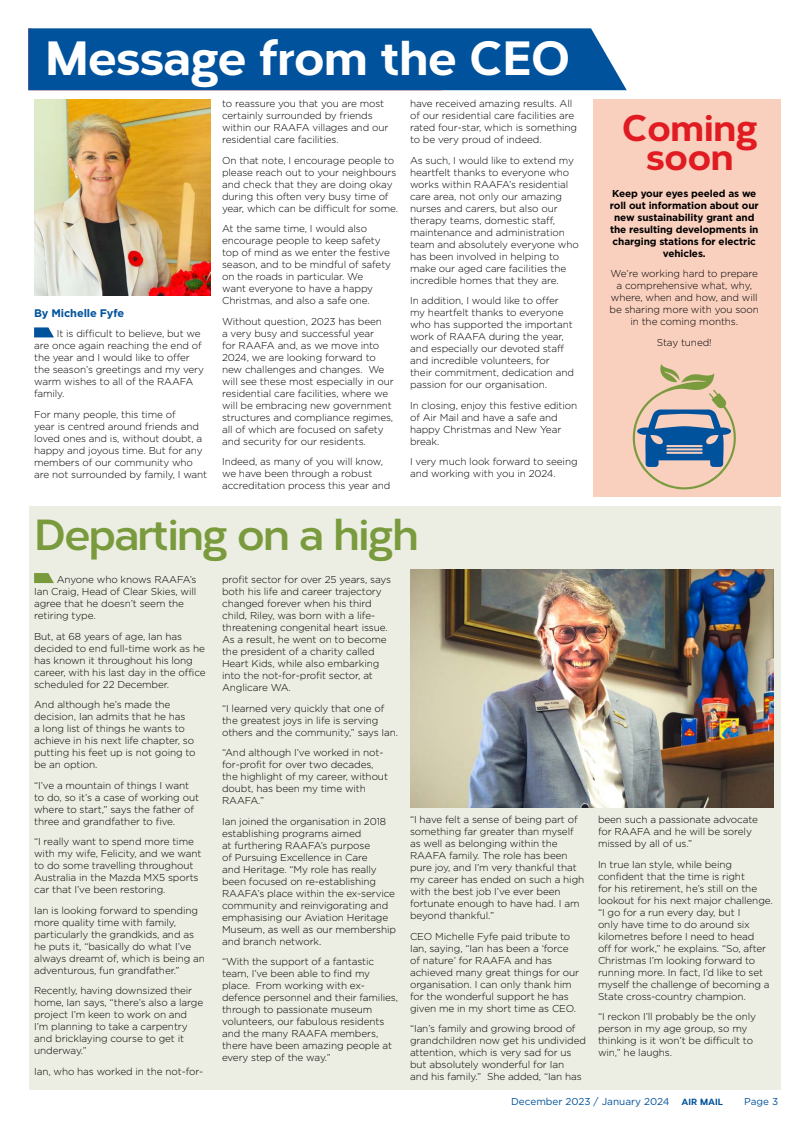
<style>
.page{position:relative;width:808px;height:1134px;background:#fff}
.page>*{position:absolute;margin:0;border:0;box-sizing:border-box;transform-origin:0 0}
.t1{font:800 48px "Corbert";letter-spacing:-.01em;color:#fff}
.t2{font:700 43.5px "Corbert";letter-spacing:-.04em;color:#799b3d}
.t3{font:800 37px/29px "Corbert";letter-spacing:-.01em;color:#e11b22;text-align:center}
.t4{font:700 11px "Gotham";letter-spacing:-.01em;color:#00529c}
.t5{font:300 10px/12px "Gotham";letter-spacing:-.01em;color:#000}
.t6{font:700 10px/12px "Gotham";letter-spacing:-.01em;color:#000;text-align:center}
.t7{font:10px "Gotham";color:#00529c}
.s1{font-family:"Corbert";font-weight:800;font-size:9px}
</style>
<div class="page">
<div style="left:29px;top:507px;width:752px;height:583px;background:#eceee3"></div>
<div style="left:28px;top:28px;width:599px;height:62px;background:#00529c"></div>
<svg style="left:34px;top:327px;width:20px;height:10px"></svg>
<img style="left:34px;top:99px;width:176px;height:197px">
<svg style="left:34px;top:573px;width:20px;height:10px"></svg>
<img style="left:410px;top:569px;width:364px;height:239px">
<div style="left:593px;top:100px;width:188px;height:397px;background:#f9cfbe"></div>
<svg style="left:633px;top:364px;width:103px;height:125px"></svg>
<h1 class="t1" style="left:45px;top:20px;width:526px">Message from the CEO</h1>
<p class="t4" style="left:34px;top:307px;width:92px">By Michelle Fyfe</p>
<p class="t5" style="left:34px;top:328px;width:171px;text-indent:23px">It is difficult to believe, but we are once again reaching the end of the year and I would like to offer the season’s greetings and my very warm wishes to all of the RAAFA family.</p>
<p class="t5" style="left:34px;top:408px;width:175px">For many people, this time of<br>year is centred around friends and loved ones and is, without doubt, a happy and joyous time. But for any members of our community who are not surrounded by family, I want</p>
<p class="t5" style="left:222px;top:97px;width:168px">to reassure you that you are most certainly surrounded by friends within our RAAFA villages and our residential care facilities.</p>
<p class="t5" style="left:222px;top:154px;width:177px">On that note, I encourage people to please reach out to your neighbours and check that they are doing okay during this often very busy time of year, which can be difficult for some.</p>
<p class="t5" style="left:222px;top:222px;width:171px">At the same time, I would also encourage people to keep safety top of mind as we enter the festive season, and to be mindful of safety on the roads in particular. We<br>want everyone to have a happy<br>Christmas, and also a safe one.</p>
<p class="t5" style="left:222px;top:315px;width:173px">Without question, 2023 has been<br>a very busy and successful year<br>for RAAFA and, as we move into<br>2024, we are looking forward to new challenges and changes. We will see these most especially in our residential care facilities, where we will be embracing new government structures and compliance regimes, all of which are focused on safety and security for our residents.</p>
<p class="t5" style="left:222px;top:455px;width:170px">Indeed, as many of you will know, we have been through a robust accreditation process this year and</p>
<p class="t5" style="left:410px;top:97px;width:169px">have received amazing results. All of our residential care facilities are rated four-star, which is something to be very proud of indeed.</p>
<p class="t5" style="left:410px;top:154px;width:170px">As such, I would like to extend my heartfelt thanks to everyone who works within RAAFA’s residential care area, not only our amazing nurses and carers, but also our therapy teams, domestic staff, maintenance and administration team and absolutely everyone who has been involved in helping to make our aged care facilities the incredible homes that they are.</p>
<p class="t5" style="left:410px;top:294px;width:166px">In addition, I would like to offer my heartfelt thanks to everyone who has supported the important work of RAAFA during the year, and especially our devoted staff and incredible volunteers, for their commitment, dedication and passion for our organisation.</p>
<p class="t5" style="left:410px;top:399px;width:169px">In closing, enjoy this festive edition of Air Mail and have a safe and happy Christmas and New Year break.</p>
<p class="t5" style="left:410px;top:455px;width:169px">I very much look forward to seeing and working with you in 2024.</p>
<h2 class="t2" style="left:34px;top:501px;width:386px">Departing on a high</h2>
<p class="t5" style="left:34px;top:573px;width:164px;text-indent:23px">Anyone who knows RAAFA’s<br>Ian Craig, Head of Clear Skies, will agree that he doesn’t seem the retiring type.</p>
<p class="t5" style="left:34px;top:630px;width:173px">But, at 68 years of age, Ian has decided to end full-time work as he has known it throughout his long career, with his last day in the office scheduled for 22 December.</p>
<p class="t5" style="left:34px;top:698px;width:163px">And although he’s made the decision, Ian admits that he has<br>a long list of things he wants to achieve in his next life chapter, so putting his feet up is not going to be an option.</p>
<p class="t5" style="left:34px;top:779px;width:166px">“I’ve a mountain of things I want to do, so it’s a case of working out where to start,” says the father of three and grandfather to five.</p>
<p class="t5" style="left:34px;top:835px;width:169px">“I really want to spend more time with my wife, Felicity, and we want to do some travelling throughout<br>Australia in the Mazda MX5 sports car that I’ve been restoring.</p>
<p class="t5" style="left:34px;top:904px;width:172px">Ian is looking forward to spending more quality time with family, particularly the grandkids, and as he puts it, “basically do what I’ve always dreamt of, which is being an adventurous, fun grandfather.”</p>
<p class="t5" style="left:34px;top:984px;width:171px">Recently, having downsized their home, Ian says, “there’s also a large project I’m keen to work on and<br>I’m planning to take a carpentry and bricklaying course to get it underway.”</p>
<p class="t5" style="left:34px;top:1065px;width:171px">Ian, who has worked in the not-for-</p>
<p class="t5" style="left:222px;top:573px;width:170px">profit sector for over 25 years, says both his life and career trajectory changed forever when his third child, Riley, was born with a life&shy;threatening congenital heart issue.<br>As a result, he went on to become the president of a charity called<br>Heart Kids, while also embarking into the not-for-profit sector, at<br>Anglicare WA.</p>
<p class="t5" style="left:222px;top:702px;width:177px">“I learned very quickly that one of the greatest joys in life is serving others and the community,” says Ian.</p>
<p class="t5" style="left:222px;top:746px;width:167px">“And although I’ve worked in not&shy;for-profit for over two decades, the highlight of my career, without doubt, has been my time with<br>RAAFA.”</p>
<p class="t5" style="left:222px;top:815px;width:175px">Ian joined the organisation in 2018 establishing programs aimed<br>at furthering RAAFA’s purpose<br>of Pursuing Excellence in Care<br>and Heritage. “My role has really been focused on re-establishing<br>RAAFA’s place within the ex-service community and reinvigorating and emphasising our Aviation Heritage<br>Museum, as well as our membership and branch network.</p>
<p class="t5" style="left:222px;top:955px;width:177px">“With the support of a fantastic team, I’ve been able to find my place. From working with ex&shy;defence personnel and their families, through to passionate museum volunteers, our fabulous residents and the many RAAFA members, there have been amazing people at every step of the way.”</p>
<p class="t5" style="left:410px;top:813px;width:176px">“I have felt a sense of being part of something far greater than myself as well as belonging within the<br>RAAFA family. The role has been pure joy, and I’m very thankful that my career has ended on such a high with the best job I’ve ever been fortunate enough to have had. I am beyond thankful.”</p>
<p class="t5" style="left:410px;top:930px;width:171px">CEO Michelle Fyfe paid tribute to<br>Ian, saying, “Ian has been a ‘force of nature’ for RAAFA and has achieved many great things for our organisation. I can only thank him for the wonderful support he has given me in my short time as CEO.</p>
<p class="t5" style="left:410px;top:1022px;width:177px">“Ian’s family and growing brood of grandchildren now get his undivided attention, which is very sad for us but absolutely wonderful for Ian<br>and his family.” She added, “Ian has</p>
<h3 class="t3" style="left:622px;top:111px;width:138px">Coming soon</h3>
<p class="t6" style="left:610px;top:187px;width:150px">Keep your eyes peeled as we roll out information about our new sustainability grant and the resulting developments in charging stations for electric vehicles.</p>
<p class="t5" style="left:609px;top:267px;width:151px;text-align:center">We’re working hard to prepare a comprehensive what, why, where, when and how, and will be sharing more with you soon in the coming months.</p>
<p class="t5" style="left:657px;top:336px;width:56px">Stay tuned!</p>
<p class="t5" style="left:598px;top:813px;width:162px">been such a passionate advocate for RAAFA and he will be sorely missed by all of us.”</p>
<p class="t5" style="left:598px;top:858px;width:176px">In true Ian style, while being confident that the time is right<br>for his retirement, he’s still on the lookout for his next major challenge. “I go for a run every day, but I<br>only have time to do around six kilometres before I need to head<br>off for work,” he explains. “So, after Christmas I’m looking forward to running more. In fact, I’d like to set myself the challenge of becoming a State cross-country champion.</p>
<p class="t5" style="left:598px;top:1010px;width:160px">“I reckon I’ll probably be the only person in my age group, so my thinking is it won’t be difficult to win,” he laughs.</p>
<p class="t7" style="left:511px;top:1096px;width:213px">December 2023 / January 2024 <span class="s1">AIR MAIL</span></p>
<p class="t7" style="left:744px;top:1096px;width:36px">Page 3</p>
</div>
